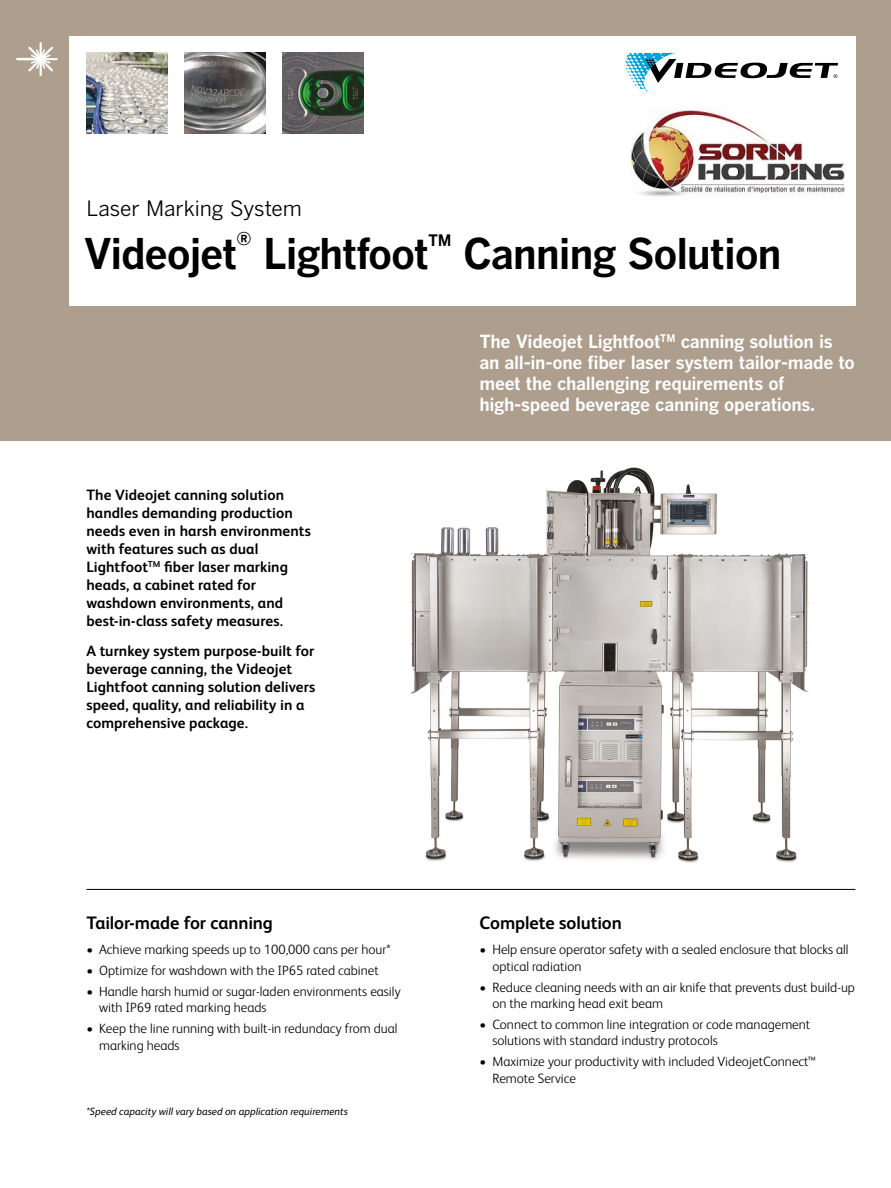
<style>
.page{position:relative;width:891px;height:1188px;background:#fff}
.page>*{position:absolute;margin:0;border:0;box-sizing:border-box;transform-origin:0 0}
.Paragraph_Style_1{font:700 42px "Benton Gothic";letter-spacing:-.03em;color:#000001}
.Datasheet_product_ti{font:21px "Benton Gothic";letter-spacing:-.005em;color:#000001}
.Datasheet_callout_fr{font:700 18px/21px "Benton Gothic";letter-spacing:-.02em;color:#fff}
.Datasheet_sub_front{font:700 18px "FS Albert Pro";letter-spacing:-.005em;color:#000001}
.Paragraph_Style_1-2{font:700 17.55px "Benton Gothic";color:#000001}
.Paragraph_Style_1-3{font:700 15.75px "Benton Gothic";color:#000001}
.Datasheet_Intro_fron{font:700 15px/18px "FS Albert Pro";letter-spacing:.005em;color:#000001}
.Datasheet_body_front{font:300 13.5px/16.5px "FS Albert Pro";color:#000001}
.Datasheet_body_front-2{font:italic 10.5px "FS Albert Pro";color:#000001}
</style>
<div class="page">
<div style="left:0;top:0;width:891px;height:441px;background:#ad9e8e"></div>
<div style="left:69px;top:36px;width:786px;height:270px;background:#fff"></div>
<hr style="left:16px;top:58px;width:26px;height:2px;background:#fff">
<hr style="left:24px;top:58px;width:34px;height:2px;background:#fff">
<hr style="left:40px;top:42px;width:2px;height:34px;background:#fff">
<svg style="left:28px;top:47px;width:25px;height:24px"></svg>
<svg style="left:625px;top:53px;width:213px;height:39px"></svg>
<hr style="left:86px;top:889px;width:769px;height:1px;background:#000001">
<img style="left:185px;top:53px;width:81px;height:81px">
<img style="left:283px;top:53px;width:81px;height:81px">
<img style="left:86px;top:53px;width:81px;height:81px">
<img style="left:410px;top:467px;width:399px;height:396px">
<img style="left:632px;top:110px;width:213px;height:87px">
<p class="Datasheet_product_ti" style="left:86px;top:197px;width:217px">Laser Marking System</p>
<p class="Paragraph_Style_1" style="left:84px;top:229px;width:156px">Videojet</p>
<p class="Paragraph_Style_1-2" style="left:236px;top:229px;width:17px">®</p>
<p class="Paragraph_Style_1" style="left:263px;top:229px;width:168px">Lightfoot</p>
<p class="Paragraph_Style_1-3" style="left:428px;top:232px;width:25px">TM</p>
<p class="Paragraph_Style_1" style="left:463px;top:229px;width:320px">Canning Solution</p>
<p class="Datasheet_Intro_fron" style="left:86px;top:485px;width:226px">The Videojet canning solution handles demanding production needs even in harsh environments with features such as dual<br>Lightfoot<sup>TM</sup> fiber laser marking heads, a cabinet rated for washdown environments, and best-in-class safety measures.</p>
<p class="Datasheet_Intro_fron" style="left:86px;top:641px;width:231px">A turnkey system purpose-built for beverage canning, the Videojet Lightfoot canning solution delivers speed, quality, and reliability in a comprehensive package.</p>
<p class="Datasheet_sub_front" style="left:86px;top:911px;width:188px">Tailor-made for canning</p>
<p class="Datasheet_body_front" style="left:86px;top:941px;width:306px">• Achieve marking speeds up to 100,000 cans per hour*</p>
<p class="Datasheet_body_front" style="left:86px;top:961px;width:294px">• Optimize for washdown with the IP65 rated cabinet</p>
<p class="Datasheet_body_front" style="left:99px;top:982px;width:303px;text-indent:-13px">• Handle harsh humid or sugar-laden environments easily with IP69 rated marking heads</p>
<p class="Datasheet_body_front" style="left:99px;top:1019px;width:300px;text-indent:-13px">• Keep the line running with built-in redundacy from dual marking heads</p>
<p class="Datasheet_body_front-2" style="left:86px;top:1104px;width:263px">*Speed capacity will vary based on application requirements</p>
<p class="Datasheet_callout_fr" style="left:480px;top:332px;width:377px">The Videojet Lightfoot<sup>TM</sup> canning solution is an all-in-one fiber laser system tailor-made to meet the challenging requirements of high-speed beverage canning operations.</p>
<p class="Datasheet_sub_front" style="left:480px;top:911px;width:144px">Complete solution</p>
<p class="Datasheet_body_front" style="left:492px;top:941px;width:358px;text-indent:-13px">• Help ensure operator safety with a sealed enclosure that blocks all optical radiation</p>
<p class="Datasheet_body_front" style="left:492px;top:978px;width:364px;text-indent:-13px">• Reduce cleaning needs with an air knife that prevents dust build-up on the marking head exit beam</p>
<p class="Datasheet_body_front" style="left:492px;top:1015px;width:319px;text-indent:-13px">• Connect to common line integration or code management solutions with standard industry protocols</p>
<p class="Datasheet_body_front" style="left:492px;top:1052px;width:325px;text-indent:-13px">• Maximize your productivity with included VideojetConnect™<br>Remote Service</p>
</div>
